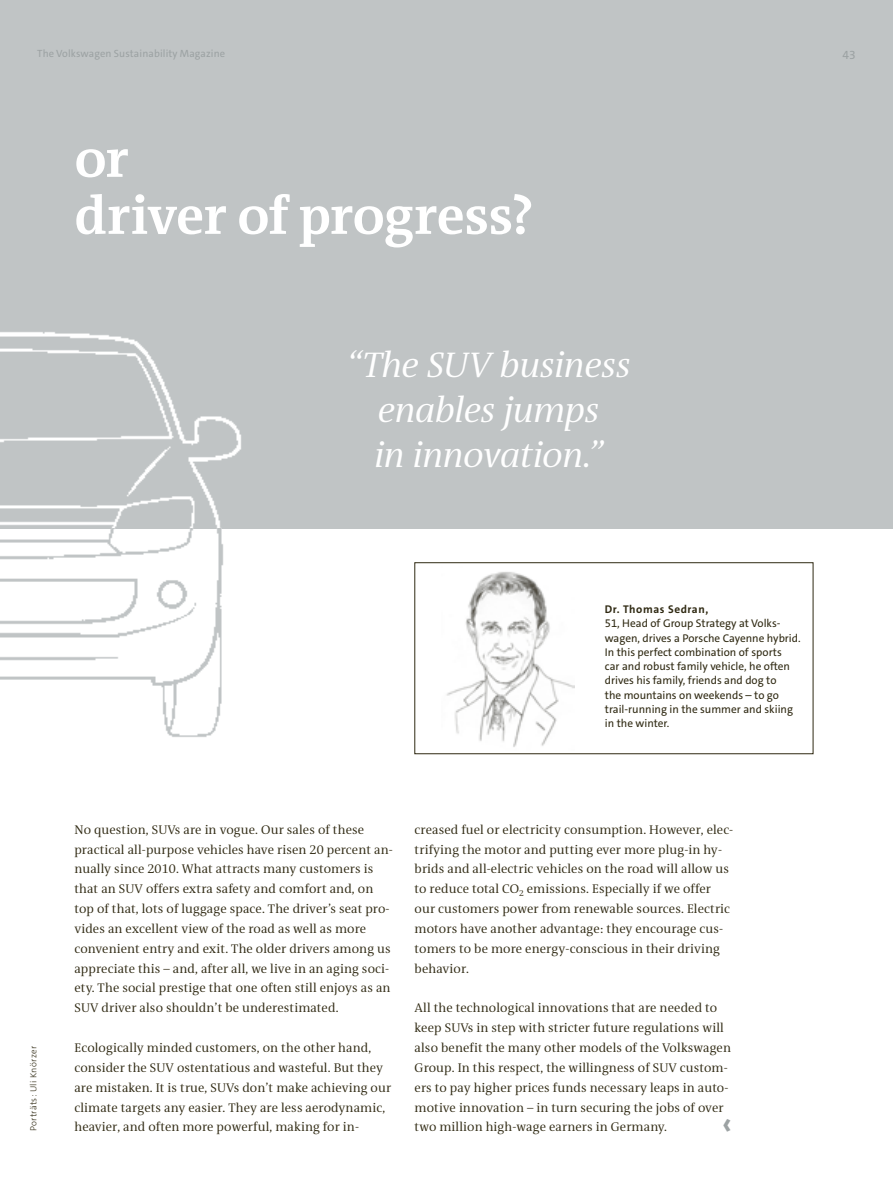
<style>
.page{position:relative;width:893px;height:1191px;background:#fff}
.page>*{position:absolute;margin:0;border:0;box-sizing:border-box;transform-origin:0 0}
.VW_NH_Headline_ENG_3{font:700 54px/57px "VWAG The Antiqua";letter-spacing:-.01em;color:#fff}
.VW_NH_ENG_Zitat_18_l{font:italic 36px/45px "VWAG The Antiqua";letter-spacing:-.015em;color:#fff;text-align:center}
.VW_NH_ENG_Fließtext{font:700 33px "VWAG The Sans";color:#9ca2a3}
.VW_NH_Fließtext_ENG{font:12.75px/19.8px "VWAG The Antiqua";letter-spacing:.01em;color:#2f2912}
.t1{font:12px "VWAG The Sans";color:#9ca2a3}
.VW_NH_ENG_Kurzvita_7{font:11.25px/14.2px "VWAG The Sans";color:#2f2912}
.VW_NH_ENG_Kurzvita_7-2{font:700 11.25px "VWAG The Sans";letter-spacing:.05em;color:#2f2912}
.t2{font:10.5px "VWAG The Sans";letter-spacing:.01em;color:#9ca2a3}
.t3{font:300 9px "VWAG The Sans";letter-spacing:.04em;color:#2f2912}
</style>
<div class="page">
<div style="left:0;top:0;width:893px;height:528px;background:#c0c4c5"></div>
<div style="left:415px;top:562px;width:398px;height:192px;border:1px solid #2f2912"></div>
<img style="left:446px;top:572px;width:129px;height:175px">
<img style="left:0;top:332px;width:244px;height:405px">
<p class="t2" style="left:37px;top:47px;width:190px">The Volkswagen Sustainability Magazine</p>
<p class="t1" style="left:843px;top:47px;width:15px">43</p>
<p class="VW_NH_Headline_ENG_3" style="left:74px;top:130px;width:461px">or<br>driver of progress?</p>
<p class="VW_NH_ENG_Zitat_18_l" style="left:347px;top:343px;width:286px">“The SUV business enables jumps<br>in innovation.”</p>
<p class="VW_NH_ENG_Kurzvita_7-2" style="left:605px;top:602px;width:105px">Dr. Thomas Sedran,</p>
<p class="VW_NH_ENG_Kurzvita_7" style="left:605px;top:616px;width:197px">51, Head of Group Strategy at Volks&shy;wagen, drives a Porsche Cayenne hybrid.<br>In this perfect combination of sports<br>car and robust family vehicle, he often drives his family, friends and dog to<br>the mountains on weekends – to go trail-running in the summer and skiing in the winter.</p>
<p class="t3" style="left:28px;top:1131px;width:87px;rotate:-90deg">Porträts: Uli Knörzer</p>
<p class="VW_NH_Fließtext_ENG" style="left:74px;top:819px;width:320px">No question, SUVs are in vogue. Our sales of these practical all-purpose vehicles have risen 20 percent an&shy;nually since 2010. What attracts many customers is that an SUV offers extra safety and comfort and, on top of that, lots of luggage space. The driver’s seat pro&shy;vides an excellent view of the road as well as more convenient entry and exit. The older drivers among us appreciate this – and, after all, we live in an aging soci&shy;ety. The social prestige that one often still enjoys as an SUV driver also shouldn’t be underestimated.</p>
<p class="VW_NH_Fließtext_ENG" style="left:74px;top:1038px;width:318px">Ecologically minded customers, on the other hand, consider the SUV ostentatious and wasteful. But they are mistaken. It is true, SUVs don’t make achieving our climate targets any easier. They are less aerodynamic, heavier, and often more powerful, making for in-</p>
<p class="VW_NH_Fließtext_ENG" style="left:415px;top:819px;width:320px">creased fuel or electricity consumption. However, elec&shy;trifying the motor and putting ever more plug-in hy&shy;brids and all-electric vehicles on the road will allow us to reduce total CO<sub>2</sub> emissions. Especially if we offer our customers power from renewable sources. Electric motors have another advantage: they encourage cus&shy;tomers to be more energy-conscious in their driving behavior.</p>
<p class="VW_NH_Fließtext_ENG" style="left:415px;top:998px;width:318px">All the technological innovations that are needed to keep SUVs in step with stricter future regulations will also benefit the many other models of the Volkswagen Group. In this respect, the willingness of SUV custom&shy;ers to pay higher prices funds necessary leaps in auto&shy;motive innovation – in turn securing the jobs of over two million high-wage earners in Germany.</p>
<p class="VW_NH_ENG_Fließtext" style="left:722px;top:1102px;width:12px">‹</p>
</div>
